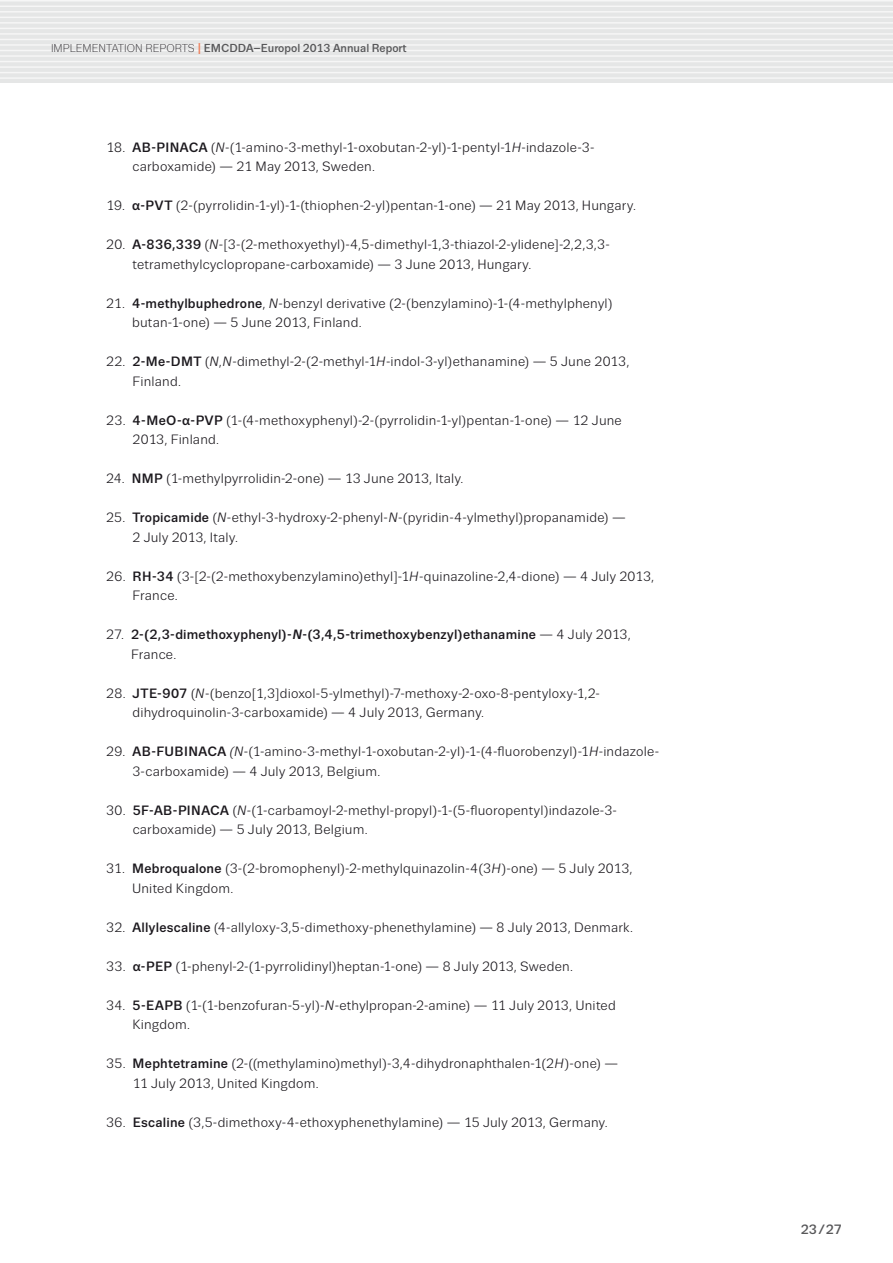
<style>
.page{position:relative;width:893px;height:1263px;background:#fff}
.page>*{position:absolute;margin:0;border:0;box-sizing:border-box;transform-origin:0 0}
.t1{font:13.5px/19.5px "Trivia Sans";letter-spacing:.015em;color:#1a171c}
.t2{font:500 13.5px/19.5px "Trivia Sans";letter-spacing:.015em;color:#1a171c}
.t3{font:500 13.5px "Trivia Sans";color:#58585a}
.t4{font:500 11.55px "Trivia Sans";color:#58585a}
.s1{font-weight:300;font-size:11.25px;color:#1a171c}
.s2{font-size:15.6px;color:#ee8360}
.s3{font-weight:500}
.s4{font-style:italic}
.s5{font-weight:400}
</style>
<div class="page">
<div style="left:0;top:0;width:893px;height:83px;background:#e5e6e6"></div>
<hr style="left:0;top:0;width:893px;height:2px;background:#f6f6f6">
<hr style="left:0;top:6px;width:893px;height:1px;background:#f6f6f6">
<hr style="left:0;top:11px;width:893px;height:2px;background:#f6f6f6">
<hr style="left:0;top:17px;width:893px;height:1px;background:#f6f6f6">
<hr style="left:0;top:22px;width:893px;height:2px;background:#f6f6f6">
<hr style="left:0;top:28px;width:893px;height:1px;background:#f6f6f6">
<hr style="left:0;top:33px;width:893px;height:2px;background:#f6f6f6">
<hr style="left:0;top:39px;width:893px;height:1px;background:#f6f6f6">
<hr style="left:0;top:44px;width:893px;height:2px;background:#f6f6f6">
<hr style="left:0;top:50px;width:893px;height:1px;background:#f6f6f6">
<hr style="left:0;top:55px;width:893px;height:2px;background:#f6f6f6">
<hr style="left:0;top:61px;width:893px;height:1px;background:#f6f6f6">
<hr style="left:0;top:66px;width:893px;height:2px;background:#f6f6f6">
<hr style="left:0;top:72px;width:893px;height:1px;background:#f6f6f6">
<hr style="left:0;top:77px;width:893px;height:2px;background:#f6f6f6">
<p class="t4" style="left:51px;top:42px;width:357px"><span class="s1">IMPLEMENTATION REPORTS</span> <span class="s2">I</span> EMCDDA–Europol 2013 Annual Report</p>
<p class="t1" style="left:133px;top:137px;width:463px;text-indent:-26px">18. <span class="s3">AB-PINACA</span> (<span class="s4">N</span>-(1-amino-3-methyl-1-oxobutan-2-yl)-1-pentyl-1<span class="s4">H</span>-indazole-3- carboxamide) — 21 May 2013, Sweden.</p>
<p class="t1" style="left:106px;top:196px;width:531px">19. <span class="s3">α-PVT</span> (2-(pyrrolidin-1-yl)-1-(thiophen-2-yl)pentan-1-one) — 21 May 2013, Hungary.</p>
<p class="t1" style="left:133px;top:235px;width:479px;text-indent:-26px">20. <span class="s3">A-836,339</span> (<span class="s4">N</span>-[3-(2-methoxyethyl)-4,5-dimethyl-1,3-thiazol-2-ylidene]-2,2,3,3- tetramethylcyclopropane-carboxamide) — 3 June 2013, Hungary.</p>
<p class="t1" style="left:132px;top:293px;width:482px;text-indent:-26px">21. <span class="s3">4-methylbuphedrone</span>, <span class="s4">N</span>-benzyl derivative (2-(benzylamino)-1-(4-methylphenyl) butan-1-one) — 5 June 2013, Finland.</p>
<p class="t1" style="left:132px;top:352px;width:498px;text-indent:-26px">22. <span class="s3">2-Me-DMT</span> (<span class="s4">N</span>,<span class="s4">N</span>-dimethyl-2-(2-methyl-1<span class="s4">H</span>-indol-3-yl)ethanamine) — 5 June 2013,<br>Finland.</p>
<p class="t1" style="left:133px;top:410px;width:491px;text-indent:-26px">23. <span class="s3">4-MeO-α-PVP</span> (1-(4-methoxyphenyl)-2-(pyrrolidin-1-yl)pentan-1-one) — 12 June<br>2013, Finland.</p>
<p class="t1" style="left:106px;top:469px;width:359px">24. <span class="s3">NMP</span> (1-methylpyrrolidin-2-one) — 13 June 2013, Italy.</p>
<p class="t1" style="left:132px;top:508px;width:495px;text-indent:-26px">25. <span class="s3">Tropicamide</span> (<span class="s4">N</span>-ethyl-3-hydroxy-2-phenyl-<span class="s4">N</span>-(pyridin-4-ylmethyl)propanamide) —<br>2 July 2013, Italy.</p>
<p class="t1" style="left:133px;top:566px;width:523px;text-indent:-26px">26. <span class="s3">RH-34</span> (3-[2-(2-methoxybenzylamino)ethyl]-1<span class="s4">H</span>-quinazoline-2,4-dione) — 4 July 2013,<br>France.</p>
<p class="t2" style="left:131px;top:625px;width:501px;text-indent:-25px"><span class="s5">27.</span> 2-(2,3-dimethoxyphenyl)-<span class="s4">N</span>-(3,4,5-trimethoxybenzyl)ethanamine <span class="s5">— 4 July 2013,<br>France.</span></p>
<p class="t1" style="left:133px;top:683px;width:469px;text-indent:-26px">28. <span class="s3">JTE-907</span> (<span class="s4">N</span>-(benzo[1,3]dioxol-5-ylmethyl)-7-methoxy-2-oxo-8-pentyloxy-1,2- dihydroquinolin-3-carboxamide) — 4 July 2013, Germany.</p>
<p class="t1" style="left:132px;top:742px;width:528px;text-indent:-26px">29. <span class="s3">AB-FUBINACA</span> <span class="s4">(N</span>-(1-amino-3-methyl-1-oxobutan-2-yl)-1-(4-fluorobenzyl)-1<span class="s4">H</span>-indazole-<br>3-carboxamide) — 4 July 2013, Belgium.</p>
<p class="t1" style="left:133px;top:800px;width:486px;text-indent:-26px">30. <span class="s3">5F-AB-PINACA</span> (<span class="s4">N</span>-(1-carbamoyl-2-methyl-propyl)-1-(5-fluoropentyl)indazole-3- carboxamide) — 5 July 2013, Belgium.</p>
<p class="t1" style="left:132px;top:859px;width:502px;text-indent:-26px">31. <span class="s3">Mebroqualone</span> (3-(2-bromophenyl)-2-methylquinazolin-4(3<span class="s4">H</span>)-one) — 5 July 2013,<br>United Kingdom.</p>
<p class="t1" style="left:106px;top:917px;width:528px">32. <span class="s3">Allylescaline</span> (4-allyloxy-3,5-dimethoxy-phenethylamine) — 8 July 2013, Denmark.</p>
<p class="t1" style="left:106px;top:956px;width:468px">33. <span class="s3">α-PEP</span> (1-phenyl-2-(1-pyrrolidinyl)heptan-1-one) — 8 July 2013, Sweden.</p>
<p class="t1" style="left:132px;top:995px;width:485px;text-indent:-26px">34. <span class="s3">5-EAPB</span> (1-(1-benzofuran-5-yl)-<span class="s4">N</span>-ethylpropan-2-amine) — 11 July 2013, United<br>Kingdom.</p>
<p class="t1" style="left:133px;top:1054px;width:487px;text-indent:-26px">35. <span class="s3">Mephtetramine</span> (2-((methylamino)methyl)-3,4-dihydronaphthalen-1(2<span class="s4">H</span>)-one) —<br>11 July 2013, United Kingdom.</p>
<p class="t1" style="left:106px;top:1112px;width:503px">36. <span class="s3">Escaline</span> (3,5-dimethoxy-4-ethoxyphenethylamine) — 15 July 2013, Germany.</p>
<p class="t3" style="left:801px;top:1222px;width:43px">23/27</p>
</div>
